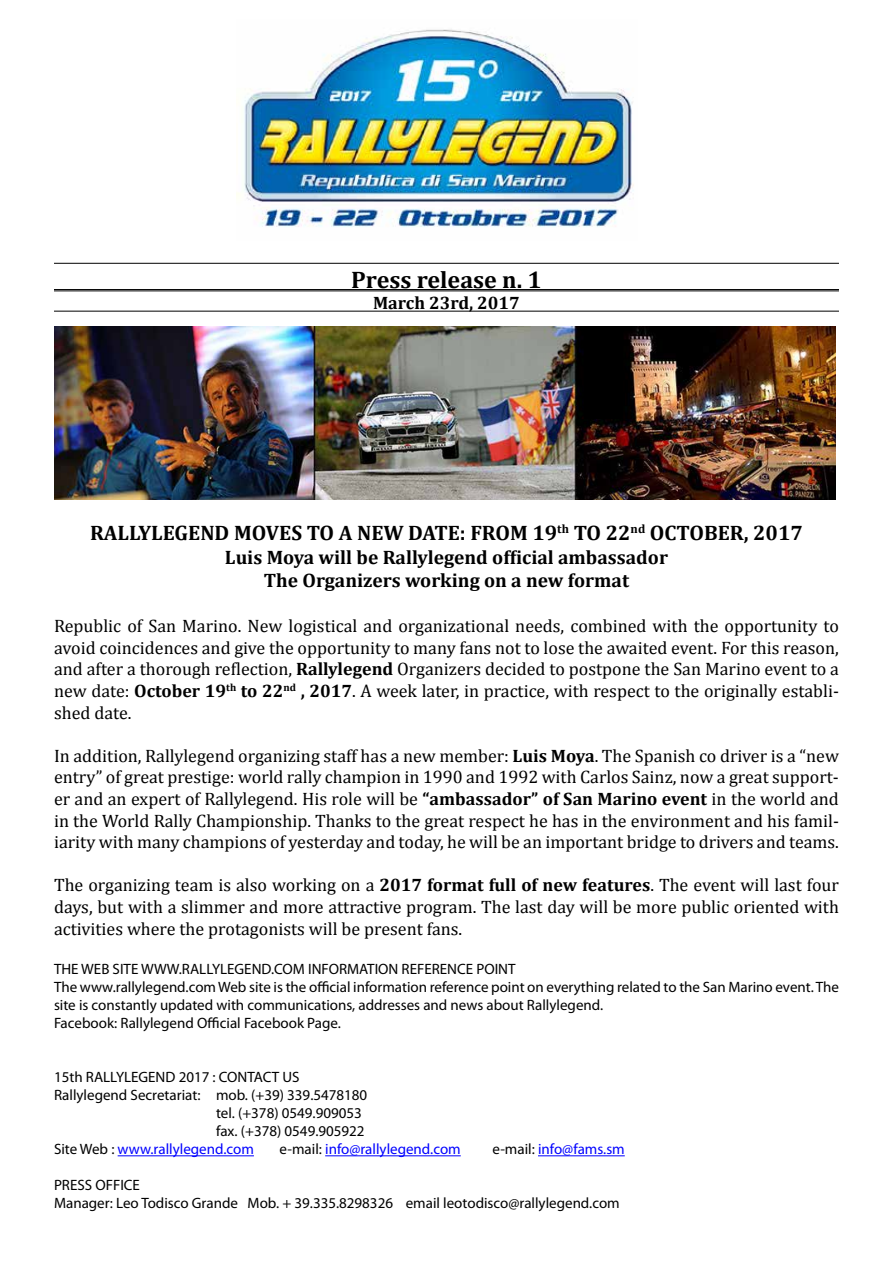
<style>
.page{position:relative;width:893px;height:1263px;background:#fff}
.page>*{position:absolute;margin:0;border:0;box-sizing:border-box;transform-origin:0 0}
.t1{font:700 24px "Cambria";color:#000}
.t2{font:700 21px "Cambria";color:#000}
.t3{font:700 19.5px/23.4px "Cambria";color:#000;text-align:center}
.t4{font:18px/21.6px "Cambria";color:#000;text-align:justify}
.t5{font:700 18px "Cambria";color:#000}
.t6{font:15px/18px "Myriad Pro";color:#000}
.t7{font:15px "Myriad Pro";color:#00f}
.s1{font-weight:700}
.s2{color:#000}
</style>
<div class="page">
<hr style="left:54px;top:263px;width:785px;height:1px;background:#000">
<hr style="left:54px;top:289px;width:785px;height:1px;background:#000">
<hr style="left:54px;top:290px;width:785px;height:1px;background:#000">
<hr style="left:54px;top:311px;width:785px;height:1px;background:#000">
<hr style="left:118px;top:1155px;width:136px;height:1px;background:#00f">
<hr style="left:325px;top:1155px;width:136px;height:1px;background:#00f">
<hr style="left:538px;top:1155px;width:87px;height:1px;background:#00f">
<img style="left:236px;top:29px;width:398px;height:198px">
<img style="left:54px;top:327px;width:781px;height:172px">
<h1 class="t1" style="left:351px;top:263px;width:192px">Press release n. 1</h1>
<p class="t5" style="left:373px;top:290px;width:148px">March 23rd, 2017</p>
<p class="t2" style="left:90px;top:518px;width:714px">RALLYLEGEND MOVES TO A NEW DATE: FROM 19<sup>th</sup> TO 22<sup>nd</sup> OCTOBER, 2017</p>
<p class="t3" style="left:225px;top:545px;width:445px">Luis Moya will be Rallylegend official ambassador<br>The Organizers working on a new format</p>
<p class="t4" style="left:54px;top:615px;width:786px">Republic of San Marino. New logistical and organizational needs, combined with the opportunity to avoid coincidences and give the opportunity to many fans not to lose the awaited event. For this reason, and after a thorough reflection, <span class="s1">Rallylegend</span> Organizers decided to postpone the San Marino event to a new date: <span class="s1">October 19</span><sup>th</sup> <span class="s1">to 22</span><sup>nd</sup> <span class="s1">, 2017</span>. A week later, in practice, with respect to the originally establi&shy;shed date.</p>
<p class="t4" style="left:54px;top:745px;width:786px">In addition, Rallylegend organizing staff has a new member: <span class="s1">Luis Moya</span>. The Spanish co driver is a “new entry” of great prestige: world rally champion in 1990 and 1992 with Carlos Sainz, now a great support&shy;er and an expert of Rallylegend. His role will be <span class="s1">“ambassador” of San Marino event</span> in the world and in the World Rally Championship. Thanks to the great respect he has in the environment and his famil&shy;iarity with many champions of yesterday and today, he will be an important bridge to drivers and teams.</p>
<p class="t4" style="left:54px;top:874px;width:786px">The organizing team is also working on a <span class="s1">2017 format full of new features</span>. The event will last four days, but with a slimmer and more attractive program. The last day will be more public oriented with activities where the protagonists will be present fans.</p>
<p class="t6" style="left:54px;top:960px;width:786px">THE WEB SITE WWW.RALLYLEGEND.COM INFORMATION REFERENCE POINT<br>The www.rallylegend.com Web site is the official information reference point on everything related to the San Marino event. The site is constantly updated with communications, addresses and news about Rallylegend.<br>Facebook: Rallylegend Official Facebook Page.</p>
<p class="t6" style="left:54px;top:1068px;width:247px">15th RALLYLEGEND 2017 : CONTACT US</p>
<p class="t6" style="left:54px;top:1086px;width:315px">Rallylegend Secretariat: mob. (+39) 339.5478180</p>
<p class="t6" style="left:216px;top:1104px;width:147px">tel. (+378) 0549.909053</p>
<p class="t6" style="left:216px;top:1122px;width:150px">fax. (+378) 0549.905922</p>
<p class="t7" style="left:54px;top:1141px;width:201px"><span class="s2">Site Web :</span> www.rallylegend.com</p>
<p class="t7" style="left:280px;top:1141px;width:183px"><span class="s2">e-mail:</span> info@rallylegend.com</p>
<p class="t7" style="left:492px;top:1141px;width:134px"><span class="s2">e-mail:</span> info@fams.sm</p>
<p class="t6" style="left:54px;top:1176px;width:567px">PRESS OFFICE<br>Manager: Leo Todisco Grande Mob. + 39.335.8298326 email leotodisco@rallylegend.com</p>
</div>
